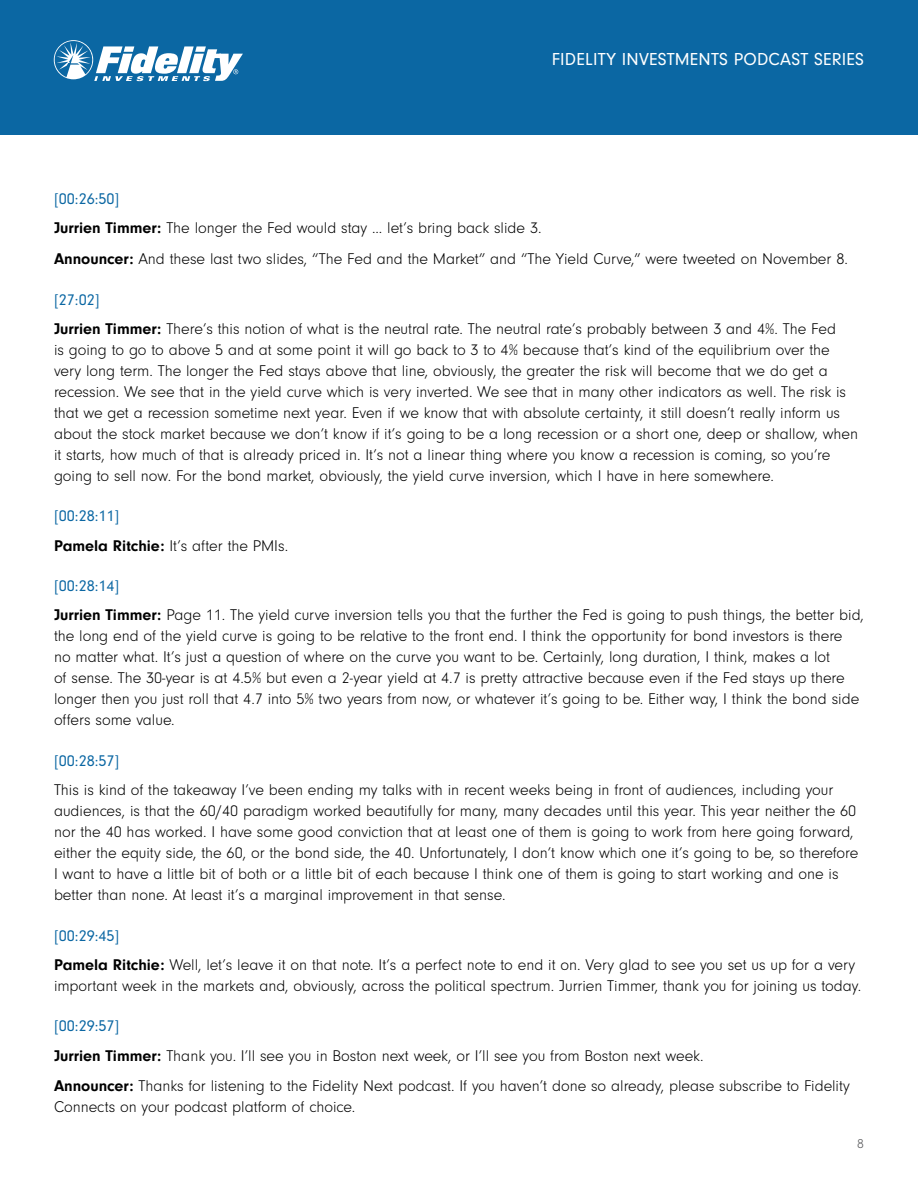
<style>
.page{position:relative;width:918px;height:1188px;background:#fff}
.page>*{position:absolute;margin:0;border:0;box-sizing:border-box;transform-origin:0 0}
.t1{font:18px "Neuzeit Gro";letter-spacing:.01em;color:#fff}
.t2{font:300 16.2px/21px "Neuzeit Gro";color:#000}
.t3{font:16.2px "Neuzeit Gro";color:#0b67a3}
.t4{font:300 13.5px "Neuzeit Gro";color:#58595b}
.s1{font-weight:400;color:#0b67a3}
.s2{font-weight:700}
</style>
<div class="page">
<div style="left:0;top:0;width:918px;height:135px;background:#0b67a3"></div>
<svg style="left:54px;top:40px;width:189px;height:41px"></svg>
<p class="t1" style="left:552px;top:49px;width:314px">FIDELITY INVESTMENTS PODCAST SERIES</p>
<p class="t2" style="left:54px;top:185px;width:489px;line-height:29.2px"><span class="s1">[00:26:50]<br></span><span class="s2">Jurrien Timmer:</span> The longer the Fed would stay ... let’s bring back slide 3.</p>
<p class="t2" style="left:54px;top:249px;width:795px"><span class="s2">Announcer:</span> And these last two slides, “The Fed and the Market” and “The Yield Curve,” were tweeted on November 8.</p>
<p class="t2" style="left:54px;top:285px;width:783px;line-height:29.2px"><span class="s1">[27:02]<br></span><span class="s2">Jurrien Timmer:</span> There’s this notion of what is the neutral rate. The neutral rate’s probably between 3 and 4%. The Fed</p>
<p class="t2" style="left:54px;top:339px;width:806px">is going to go to above 5 and at some point it will go back to 3 to 4% because that’s kind of the equilibrium over the very long term. The longer the Fed stays above that line, obviously, the greater the risk will become that we do get a recession. We see that in the yield curve which is very inverted. We see that in many other indicators as well. The risk is that we get a recession sometime next year. Even if we know that with absolute certainty, it still doesn’t really inform us about the stock market because we don’t know if it’s going to be a long recession or a short one, deep or shallow, when it starts, how much of that is already priced in. It’s not a linear thing where you know a recession is coming, so you’re going to sell now. For the bond market, obviously, the yield curve inversion, which I have in here somewhere.</p>
<p class="t2" style="left:54px;top:502px;width:236px;line-height:29.2px"><span class="s1">[00:28:11]<br></span><span class="s2">Pamela Ritchie:</span> It’s after the PMIs.</p>
<p class="t2" style="left:54px;top:572px;width:812px;line-height:29.2px"><span class="s1">[00:28:14]<br></span><span class="s2">Jurrien Timmer:</span> Page 11. The yield curve inversion tells you that the further the Fed is going to push things, the better bid,</p>
<p class="t2" style="left:54px;top:626px;width:807px">the long end of the yield curve is going to be relative to the front end. I think the opportunity for bond investors is there no matter what. It’s just a question of where on the curve you want to be. Certainly, long duration, I think, makes a lot<br>of sense. The 30-year is at 4.5% but even a 2-year yield at 4.7 is pretty attractive because even if the Fed stays up there longer then you just roll that 4.7 into 5% two years from now, or whatever it’s going to be. Either way, I think the bond side offers some value.</p>
<p class="t3" style="left:54px;top:752px;width:67px">[00:28:57]</p>
<p class="t2" style="left:54px;top:780px;width:806px">This is kind of the takeaway I’ve been ending my talks with in recent weeks being in front of audiences, including your audiences, is that the 60/40 paradigm worked beautifully for many, many decades until this year. This year neither the 60 nor the 40 has worked. I have some good conviction that at least one of them is going to work from here going forward, either the equity side, the 60, or the bond side, the 40. Unfortunately, I don’t know which one it’s going to be, so therefore I want to have a little bit of both or a little bit of each because I think one of them is going to start working and one is better than none. At least it’s a marginal improvement in that sense.</p>
<p class="t2" style="left:54px;top:921px;width:803px;line-height:29.2px"><span class="s1">[00:29:45]<br></span><span class="s2">Pamela Ritchie:</span> Well, let’s leave it on that note. It’s a perfect note to end it on. Very glad to see you set us up for a very</p>
<p class="t2" style="left:54px;top:975px;width:809px">important week in the markets and, obviously, across the political spectrum. Jurrien Timmer, thank you for joining us today.</p>
<p class="t2" style="left:54px;top:1012px;width:651px;line-height:29.2px"><span class="s1">[00:29:57]<br></span><span class="s2">Jurrien Timmer:</span> Thank you. I’ll see you in Boston next week, or I’ll see you from Boston next week.</p>
<p class="t2" style="left:54px;top:1076px;width:798px"><span class="s2">Announcer:</span> Thanks for listening to the Fidelity Next podcast. If you haven’t done so already, please subscribe to Fidelity<br>Connects on your podcast platform of choice.</p>
<p class="t4" style="left:857px;top:1137px;width:8px">8</p>
</div>
